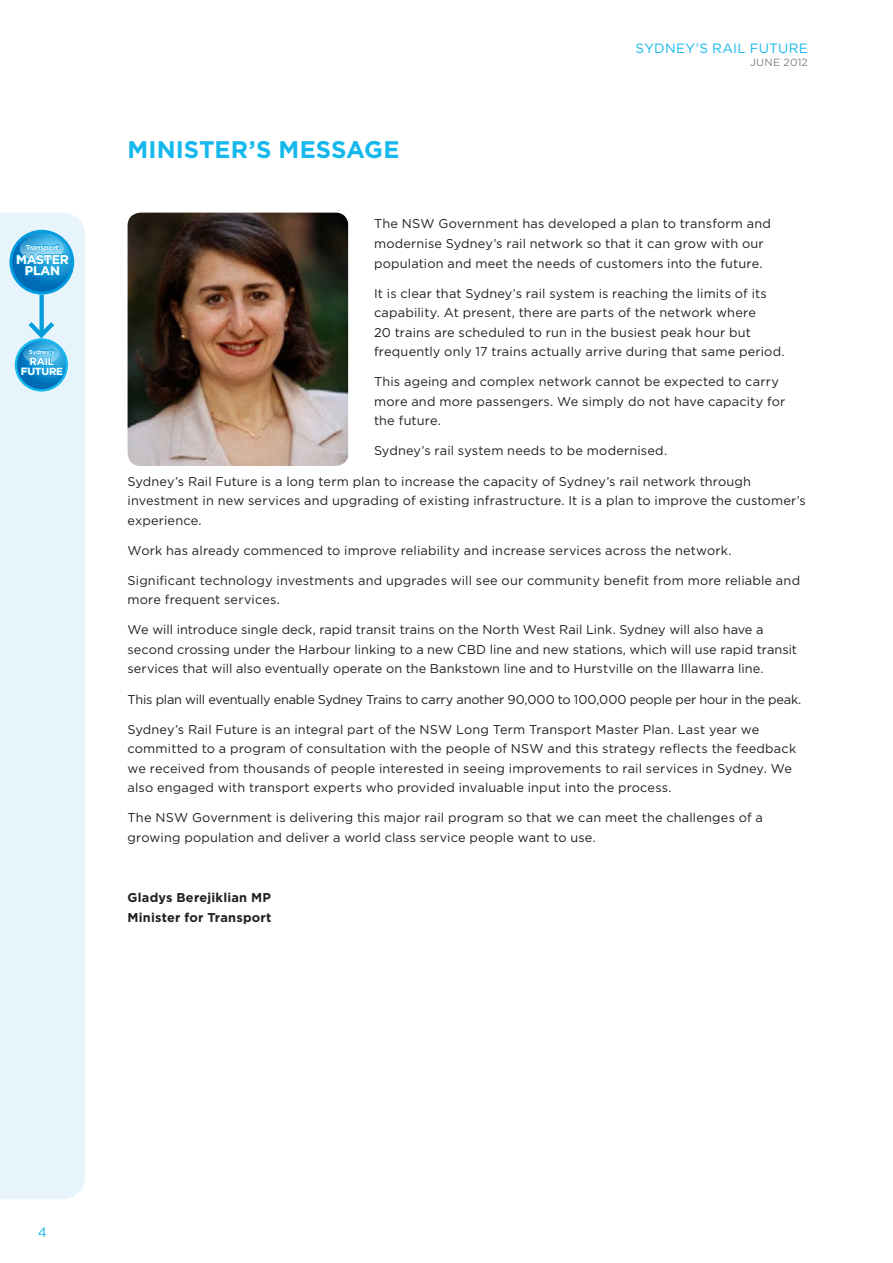
<style>
.page{position:relative;width:893px;height:1263px;background:#fff}
.page>*{position:absolute;margin:0;border:0;box-sizing:border-box;transform-origin:0 0}
.Section_Heading{font:700 24px "Gotham";letter-spacing:.005em;color:#15b8ec}
.t1{font:13.5px "Gotham";letter-spacing:.02em;color:#15b8ec}
.Body_Text{font:12.75px/19.5px "Gotham";letter-spacing:.01em;color:#231f20}
.Body_Text-2{font:12.75px "Gotham";letter-spacing:-.015em;color:#231f20}
.Body_Text-3{font:700 12.75px/19.5px "Gotham";letter-spacing:.02em;color:#231f20}
.t2{font:700 12.6px/11.9px "Gotham";letter-spacing:-.03em;color:#fff;text-align:center}
.t3{font:10.5px "Gotham";letter-spacing:.03em;color:#808285}
.t4{font:700 10.35px/9.8px "Gotham";letter-spacing:-.025em;color:#fff;text-align:center}
.t5{font:700 7.05px "Gotham";letter-spacing:-.03em;color:#fff}
.t6{font:700 5.85px "Gotham";letter-spacing:-.04em;color:#fff}
</style>
<div class="page">
<div style="left:0;top:213px;width:85px;height:986px;background:#e7f4fc"></div>
<svg style="left:40px;top:295px;width:4px;height:22px"></svg>
<svg style="left:11px;top:231px;width:62px;height:62px;background:#3ca6da"></svg>
<svg style="left:16px;top:339px;width:51px;height:51px"></svg>
<div style="left:15px;top:338px;width:53px;height:53px;border:2px solid #15b8ec;border-radius:50%"></div>
<svg style="left:21px;top:317px;width:43px;height:59px;background:#62bce6"></svg>
<img style="left:128px;top:213px;width:220px;height:253px">
<p class="t5" style="left:26px;top:242px;width:35px">Transport</p>
<p class="t2" style="left:16px;top:253px;width:54px">MASTER<br>PLAN</p>
<p class="t6" style="left:29px;top:348px;width:26px">Sydney’s</p>
<p class="t4" style="left:21px;top:356px;width:44px">RAIL<br>FUTURE</p>
<p class="Section_Heading" style="left:128px;top:133px;width:273px">MINISTER’S MESSAGE</p>
<p class="t1" style="left:636px;top:40px;width:174px">SYDNEY’S RAIL FUTURE</p>
<p class="t3" style="left:750px;top:55px;width:59px">JUNE 2012</p>
<p class="Body_Text" style="left:374px;top:214px;width:398px">The NSW Government has developed a plan to transform and modernise Sydney’s rail network so that it can grow with our population and meet the needs of customers into the future.</p>
<p class="Body_Text" style="left:374px;top:283px;width:412px">It is clear that Sydney’s rail system is reaching the limits of its capability. At present, there are parts of the network where<br>20 trains are scheduled to run in the busiest peak hour but frequently only 17 trains actually arrive during that same period.</p>
<p class="Body_Text" style="left:374px;top:372px;width:413px">This ageing and complex network cannot be expected to carry more and more passengers. We simply do not have capacity for the future.</p>
<p class="Body_Text" style="left:374px;top:441px;width:295px">Sydney’s rail system needs to be modernised.</p>
<p class="Body_Text" style="left:128px;top:471px;width:680px">Sydney’s Rail Future is a long term plan to increase the capacity of Sydney’s rail network through investment in new services and upgrading of existing infrastructure. It is a plan to improve the customer’s experience.</p>
<p class="Body_Text" style="left:128px;top:540px;width:605px">Work has already commenced to improve reliability and increase services across the network.</p>
<p class="Body_Text" style="left:128px;top:570px;width:674px">Significant technology investments and upgrades will see our community benefit from more reliable and more frequent services.</p>
<p class="Body_Text" style="left:128px;top:620px;width:671px">We will introduce single deck, rapid transit trains on the North West Rail Link. Sydney will also have a second crossing under the Harbour linking to a new CBD line and new stations, which will use rapid transit services that will also eventually operate on the Bankstown line and to Hurstville on the Illawarra line.</p>
<p class="Body_Text-2" style="left:128px;top:691px;width:675px">This plan will eventually enable Sydney Trains to carry another 90,000 to 100,000 people per hour in the peak.</p>
<p class="Body_Text" style="left:128px;top:719px;width:670px">Sydney’s Rail Future is an integral part of the NSW Long Term Transport Master Plan. Last year we committed to a program of consultation with the people of NSW and this strategy reflects the feedback we received from thousands of people interested in seeing improvements to rail services in Sydney. We also engaged with transport experts who provided invaluable input into the process.</p>
<p class="Body_Text" style="left:128px;top:808px;width:637px">The NSW Government is delivering this major rail program so that we can meet the challenges of a growing population and deliver a world class service people want to use.</p>
<p class="Body_Text-3" style="left:128px;top:888px;width:145px">Gladys Berejiklian MP<br>Minister for Transport</p>
<p class="t1" style="left:38px;top:1223px;width:11px">4</p>
</div>
